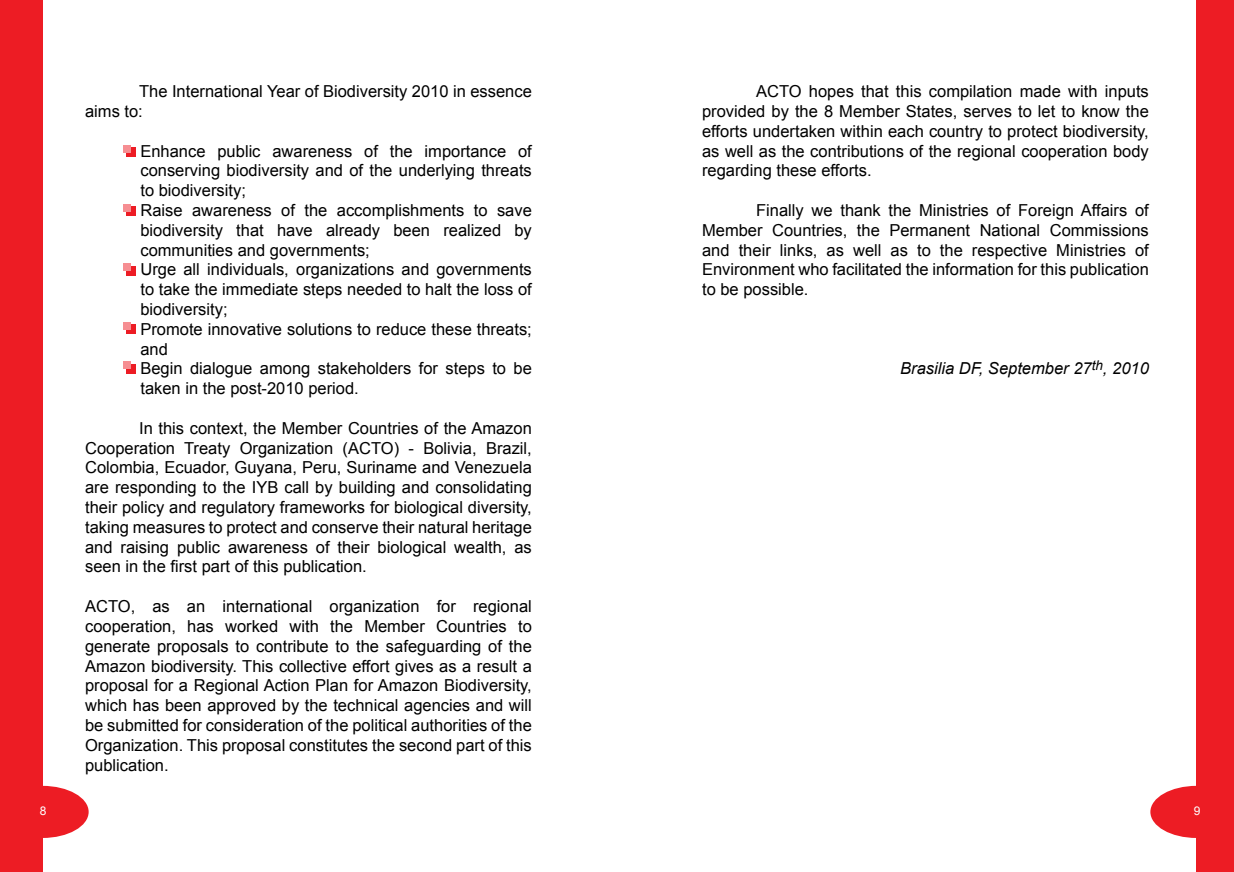
<style>
.page{position:relative;width:1234px;height:872px;background:#fff}
.page>*{position:absolute;margin:0;border:0;box-sizing:border-box;transform-origin:0 0}
.t1{font:16.5px/19.8px "Arial";color:#000;text-align:justify}
.t2{font:italic 16.5px "Arial";color:#000}
.t3{font:12px "Arial";color:#fff}
</style>
<div class="page">
<svg style="left:43px;top:786px;width:46px;height:52px"></svg>
<div style="left:0;top:0;width:43px;height:872px;background:#ed1c24"></div>
<div style="left:1196px;top:0;width:37px;height:872px;background:#ed1c24"></div>
<svg style="left:1150px;top:786px;width:46px;height:52px"></svg>
<div style="left:126px;top:148px;width:9px;height:9px;background:#ed1c24"></div>
<div style="left:123px;top:145px;width:8px;height:8px;background:#f68e92"></div>
<div style="left:126px;top:207px;width:9px;height:9px;background:#ed1c24"></div>
<div style="left:123px;top:204px;width:8px;height:8px;background:#f68e92"></div>
<div style="left:126px;top:266px;width:9px;height:9px;background:#ed1c24"></div>
<div style="left:123px;top:264px;width:8px;height:7px;background:#f68e92"></div>
<div style="left:126px;top:325px;width:9px;height:9px;background:#ed1c24"></div>
<div style="left:123px;top:322px;width:8px;height:8px;background:#f68e92"></div>
<div style="left:126px;top:364px;width:9px;height:9px;background:#ed1c24"></div>
<div style="left:123px;top:361px;width:8px;height:8px;background:#f68e92"></div>
<p class="t1" style="left:85px;top:82px;width:448px;text-indent:54px">The International Year of Biodiversity 2010 in essence aims to:</p>
<p class="t1" style="left:140px;top:141px;width:393px;text-align:left">Enhance public awareness of the importance of conserving biodiversity and of the underlying threats to biodiversity;<br>Raise awareness of the accomplishments to save biodiversity that have already been realized by communities and governments;<br>Urge all individuals, organizations and governments to take the immediate steps needed to halt the loss of biodiversity;<br>Promote innovative solutions to reduce these threats; and<br>Begin dialogue among stakeholders for steps to be taken in the post-2010 period.</p>
<p class="t1" style="left:85px;top:418px;width:448px;text-indent:54px">In this context, the Member Countries of the Amazon Cooperation Treaty Organization (ACTO) - Bolivia, Brazil, Colombia, Ecuador, Guyana, Peru, Suriname and Venezuela are responding to the IYB call by building and consolidating their policy and regulatory frameworks for biological diversity, taking measures to protect and conserve their natural heritage and raising public awareness of their biological wealth, as seen in the first part of this publication.</p>
<p class="t1" style="left:85px;top:596px;width:448px">ACTO, as an international organization for regional cooperation, has worked with the Member Countries to generate proposals to contribute to the safeguarding of the Amazon biodiversity. This collective effort gives as a result a proposal for a Regional Action Plan for Amazon Biodiversity, which has been approved by the technical agencies and will be submitted for consideration of the political authorities of the Organization. This proposal constitutes the second part of this publication.</p>
<p class="t1" style="left:702px;top:82px;width:448px;text-indent:54px">ACTO hopes that this compilation made with inputs provided by the 8 Member States, serves to let to know the efforts undertaken within each country to protect biodiversity, as well as the contributions of the regional cooperation body regarding these efforts.</p>
<p class="t1" style="left:702px;top:200px;width:448px;text-indent:54px">Finally we thank the Ministries of Foreign Affairs of Member Countries, the Permanent National Commissions and their links, as well as to the respective Ministries of Environment who facilitated the information for this publication to be possible.</p>
<p class="t2" style="left:900px;top:358px;width:250px">Brasilia DF, September 27<sup>th</sup>, 2010</p>
<p class="t3" style="left:40px;top:803px;width:8px">8</p>
<p class="t3" style="left:1193px;top:803px;width:8px">9</p>
</div>
